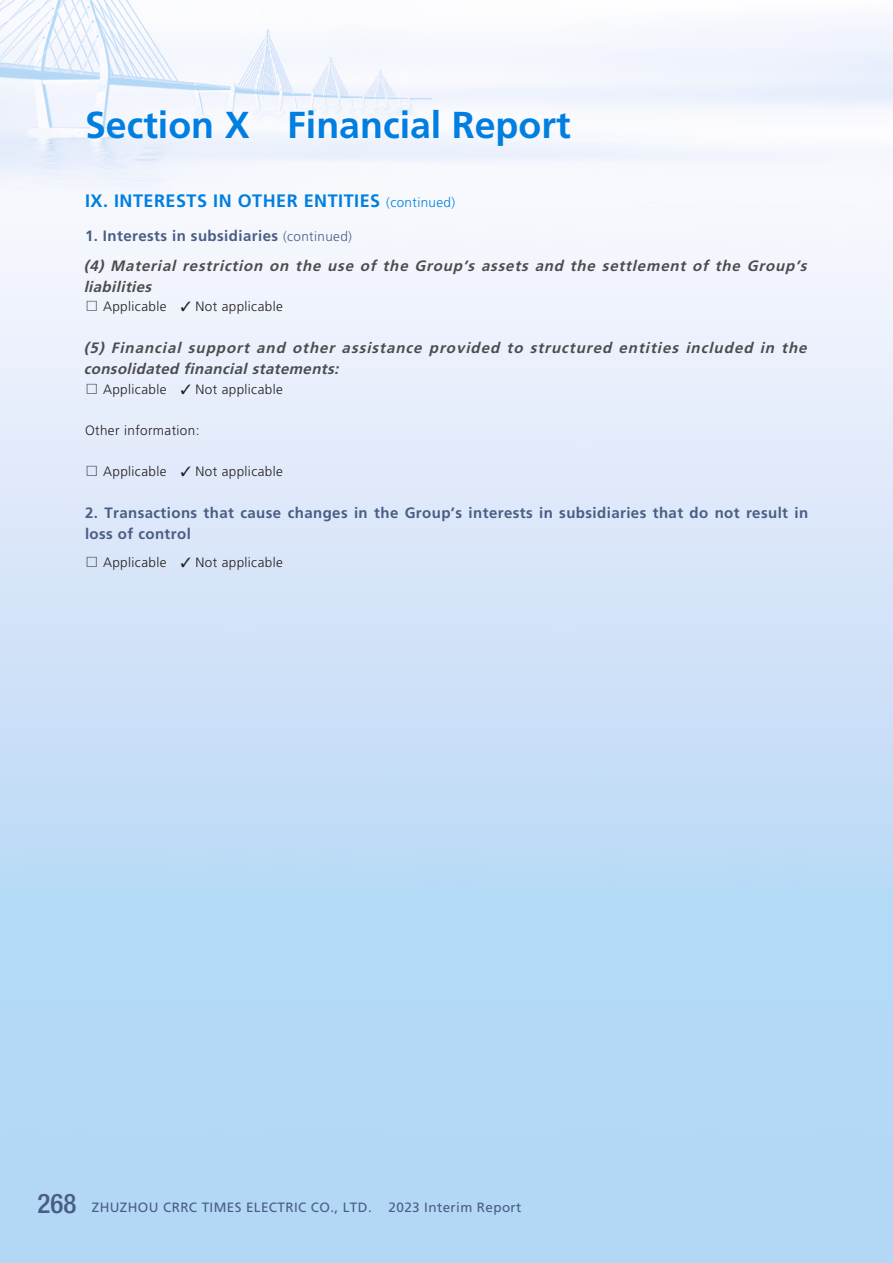
<style>
.page{position:relative;width:893px;height:1263px;background:#fff}
.page>*{position:absolute;margin:0;border:0;box-sizing:border-box;transform-origin:0 0}
.t1{font:700 37.5px "Frutiger LT Std";color:#007fe1}
._01_Heading_1{font:700 18px "Frutiger LT Std";letter-spacing:.03em;color:#007fe1}
._03_Heading_3{font:italic 700 15px/21px "Frutiger LT Std";color:#4b4c4d}
._02_Heading_2{font:700 15px/21px "Frutiger LT Std";letter-spacing:.03em;color:#4a5d84}
._00_Body_text{font:300 13.5px "Frutiger LT Std";letter-spacing:.03em;color:#231f20}
.t2{font:13.5px "Frutiger LT Std";letter-spacing:.03em;color:#4a5d84}
.s1{font-weight:300;font-size:13.5px}
.s2{font-family:"M Hei HK"}
.s3{font-family:"Helvetica Neue LT Std";font-weight:500;font-stretch:condensed;font-size:27px}
</style>
<div class="page">
<img style="left:0;top:0;width:893px;height:1263px">
<h1 class="t1" style="left:85px;top:103px;width:487px">Section X Financial Report</h1>
<p class="_01_Heading_1" style="left:85px;top:191px;width:372px">IX. INTERESTS IN OTHER ENTITIES <span class="s1">(continued)</span></p>
<p class="_02_Heading_2" style="left:85px;top:226px;width:269px">1. Interests in subsidiaries <span class="s1">(continued)</span></p>
<p class="_03_Heading_3" style="left:84px;top:255px;width:728px">(4) Material restriction on the use of the Group’s assets and the settlement of the Group’s liabilities</p>
<p class="_00_Body_text" style="left:85px;top:299px;width:199px"><span class="s2">□</span> Applicable ✓ Not applicable</p>
<p class="_03_Heading_3" style="left:84px;top:338px;width:728px">(5) Financial support and other assistance provided to structured entities included in the consolidated financial statements:</p>
<p class="_00_Body_text" style="left:85px;top:382px;width:199px"><span class="s2">□</span> Applicable ✓ Not applicable</p>
<p class="_00_Body_text" style="left:85px;top:422px;width:116px">Other information:</p>
<p class="_00_Body_text" style="left:85px;top:463px;width:199px"><span class="s2">□</span> Applicable ✓ Not applicable</p>
<p class="_02_Heading_2" style="left:85px;top:502px;width:725px">2. Transactions that cause changes in the Group’s interests in subsidiaries that do not result in loss of control</p>
<p class="_00_Body_text" style="left:85px;top:554px;width:199px"><span class="s2">□</span> Applicable ✓ Not applicable</p>
<p class="t2" style="left:38px;top:1199px;width:336px"><span class="s3">268</span> ZHUZHOU CRRC TIMES ELECTRIC CO., LTD.</p>
<p class="t2" style="left:389px;top:1199px;width:134px">2023 Interim Report</p>
</div>
